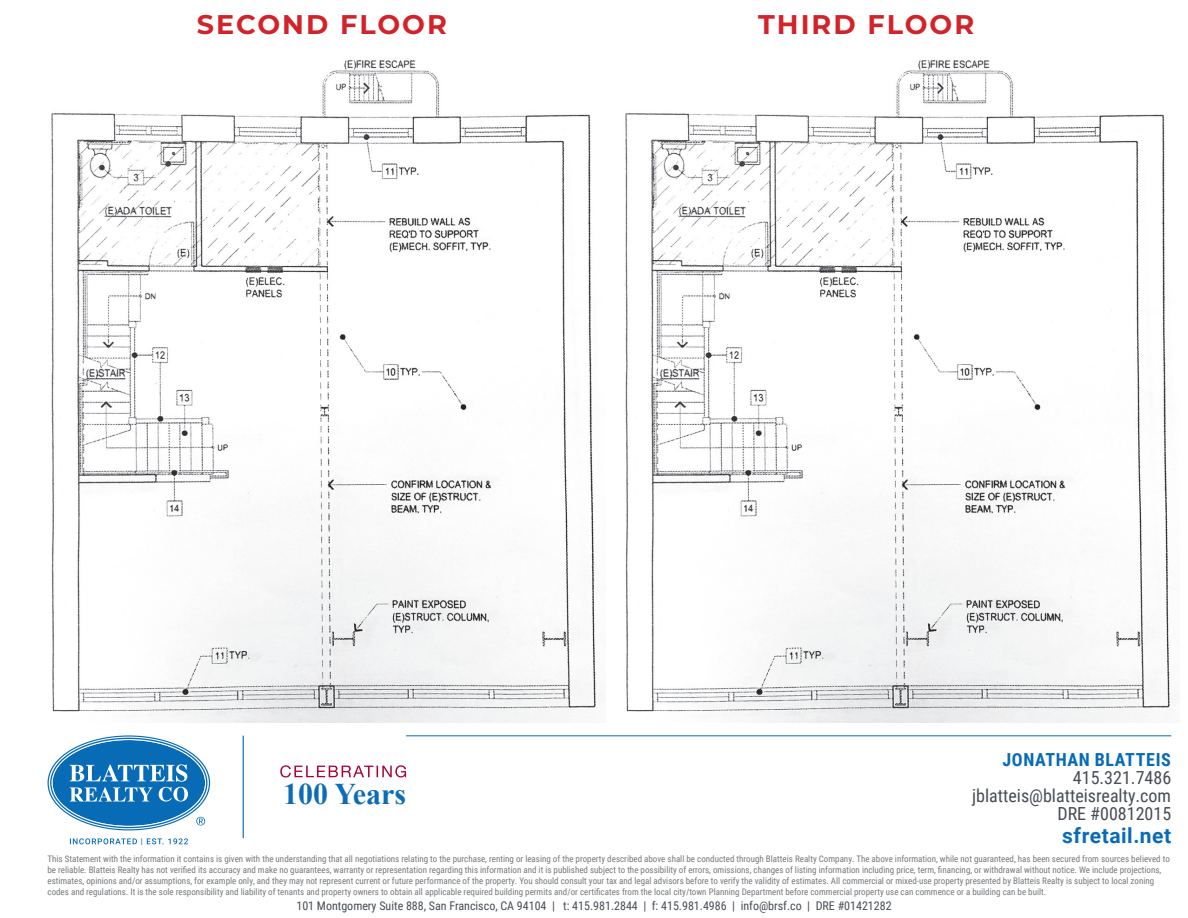
<style>
.page{position:relative;width:1188px;height:918px;background:#fff}
.page>*{position:absolute;margin:0;border:0;box-sizing:border-box;transform-origin:0 0}
.t1{font:700 30px "Times New Roman";color:#0d6cb6}
.t2{font:700 27px "Montserrat";letter-spacing:.075em;color:#d2232a}
.t3{font:700 21px "Roboto";letter-spacing:.025em;color:#076bb6}
.t4{font:18px/18px "Roboto Condensed";color:#474c55;text-align:right}
.t5{font:700 18px "Roboto Condensed";letter-spacing:.035em;color:#076bb6}
.t6{font:12px "Roboto Condensed";color:#474c55}
.t7{font:9px/10.8px "Roboto Condensed";color:#76787b}
</style>
<div class="page">
<hr style="left:406px;top:735px;width:765px;height:1px;background:#076bb6">
<svg style="left:48px;top:735px;width:162px;height:95px"></svg>
<svg style="left:70px;top:838px;width:118px;height:7px"></svg>
<hr style="left:243px;top:736px;width:1px;height:102px;background:#076bb6">
<svg style="left:280px;top:765px;width:126px;height:13px"></svg>
<img style="left:51px;top:60px;width:546px;height:663px">
<img style="left:625px;top:60px;width:546px;height:663px">
<p class="t2" style="left:197px;top:5px;width:252px">SECOND FLOOR</p>
<p class="t2" style="left:758px;top:5px;width:218px">THIRD FLOOR</p>
<h1 class="t1" style="left:283px;top:773px;width:125px">100 Years</h1>
<h3 class="t5" style="left:1002px;top:747px;width:170px">JONATHAN BLATTEIS</h3>
<h3 class="t4" style="left:972px;top:768px;width:201px">415.321.7486 jblatteis@blatteisrealty.com<br>DRE #00812015</h3>
<h3 class="t3" style="left:1062px;top:821px;width:110px">sfretail.net</h3>
<p class="t7" style="left:48px;top:853px;width:1124px">This Statement with the information it contains is given with the understanding that all negotiations relating to the purchase, renting or leasing of the property described above shall be conducted through Blatteis Realty Company. The above information, while not guaranteed, has been secured from sources believed to be reliable. Blatteis Realty has not verified its accuracy and make no guarantees, warranty or representation regarding this information and it is published subject to the possibility of errors, omissions, changes of listing information including price, term, financing, or withdrawal without notice. We include projections, estimates, opinions and/or assumptions, for example only, and they may not represent current or future performance of the property. You should consult your tax and legal advisors before to verify the validity of estimates. All commercial or mixed-use property presented by Blatteis Realty is subject to local zoning codes and regulations. It is the sole responsibility and liability of tenants and property owners to obtain all applicable required building permits and/or certificates from the local city/town Planning Department before commercial property use can commence or a building can be built.</p>
<h3 class="t6" style="left:296px;top:898px;width:597px">101 Montgomery Suite 888, San Francisco, CA 94104 | t: 415.981.2844 | f: 415.981.4986 | info@brsf.co | DRE #01421282</h3>
</div>
